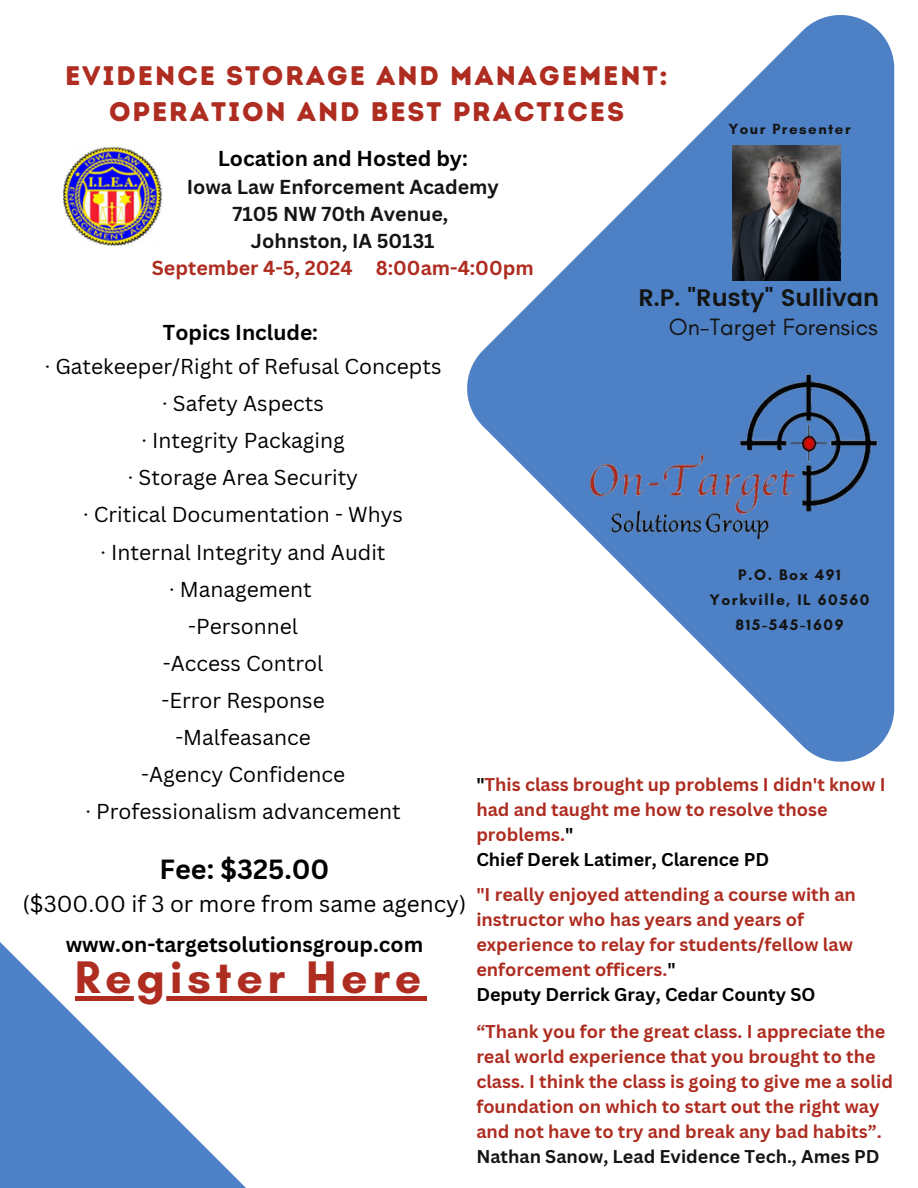
<style>
.page{position:relative;width:918px;height:1188px;background:#fff}
.page>*{position:absolute;margin:0;border:0;box-sizing:border-box;transform-origin:0 0}
.t1{font:700 46.5px "Glacial Indifference";letter-spacing:.1em;color:#ae2c20}
.t2{font:700 27px "Canva Sans";color:#000}
.t3{font:26.85px/36px "Intro Rust Base";letter-spacing:.07em;color:#ae2c20;text-align:center}
.t4{font:24px "Glacial Indifference";color:#141413}
.t5{font:600 23.85px "Poppins";color:#141413}
.t6{font:22.5px "Canva Sans";color:#000}
.t7{font:21px "Canva Sans";color:#000}
.t8{font:700 21px "Canva Sans";color:#000}
.t9{font:700 19.65px "Canva Sans";color:#141413}
.t10{font:700 19.65px "Canva Sans";color:#ae2c20}
.t11{font:700 18px/25px "Canva Sans";color:#ae2c20}
.t12{font:700 18px "Canva Sans";color:#000}
.t13{font:700 18px "Canva Sans";color:#141413}
.t14{font:700 15.6px "Glacial Indifference";letter-spacing:.1em;color:#141413}
.t15{font:700 15px "Glacial Indifference";letter-spacing:.1em;color:#141413}
.s1{color:#000}
</style>
<div class="page">
<svg style="left:467px;top:15px;width:427px;height:747px"></svg>
<svg style="left:0;top:942px;width:325px;height:246px"></svg>
<img style="left:582px;top:370px;width:301px;height:179px">
<img style="left:733px;top:146px;width:108px;height:135px">
<img style="left:64px;top:147px;width:99px;height:99px">
<hr style="left:75px;top:997px;width:351px;height:4px;background:#ae2c20">
<p class="t3" style="left:65px;top:58px;width:604px">EVIDENCE STORAGE AND MANAGEMENT:<br>OPERATION AND BEST PRACTICES</p>
<p class="t8" style="left:218px;top:144px;width:252px">Location and Hosted by:</p>
<p class="t9" style="left:187px;top:173px;width:314px">Iowa Law Enforcement Academy</p>
<p class="t9" style="left:233px;top:200px;width:217px">7105 NW 70th Avenue,</p>
<p class="t9" style="left:251px;top:227px;width:185px">Johnston, IA 50131</p>
<p class="t10" style="left:152px;top:254px;width:383px">September 4-5, 2024 8:00am-4:00pm</p>
<p class="t15" style="left:728px;top:120px;width:124px">Your Presenter</p>
<p class="t8" style="left:163px;top:318px;width:157px">Topics Include:</p>
<p class="t7" style="left:45px;top:351px;width:398px">· Gatekeeper/Right of Refusal Concepts</p>
<p class="t7" style="left:162px;top:389px;width:163px">· Safety Aspects</p>
<p class="t7" style="left:141px;top:426px;width:205px">· Integrity Packaging</p>
<p class="t7" style="left:128px;top:463px;width:232px">· Storage Area Security</p>
<p class="t7" style="left:83px;top:500px;width:321px">· Critical Documentation - Whys</p>
<p class="t7" style="left:101px;top:537px;width:286px">· Internal Integrity and Audit</p>
<p class="t7" style="left:169px;top:574px;width:144px">· Management</p>
<p class="t7" style="left:188px;top:611px;width:112px">-Personnel</p>
<p class="t7" style="left:163px;top:648px;width:162px">-Access Control</p>
<p class="t7" style="left:161px;top:686px;width:165px">-Error Response</p>
<p class="t7" style="left:175px;top:723px;width:137px">-Malfeasance</p>
<p class="t7" style="left:141px;top:760px;width:206px">-Agency Confidence</p>
<p class="t7" style="left:85px;top:797px;width:317px">· Professionalism advancement</p>
<p class="t2" style="left:160px;top:850px;width:171px">Fee: $325.00</p>
<p class="t6" style="left:23px;top:888px;width:445px">($300.00 if 3 or more from same agency)</p>
<p class="t8" style="left:66px;top:930px;width:359px">www.on-targetsolutionsgroup.com</p>
<p class="t1" style="left:75px;top:949px;width:348px">Register Here</p>
<p class="t5" style="left:638px;top:283px;width:242px">R.P. "Rusty" Sullivan</p>
<p class="t4" style="left:669px;top:312px;width:211px">On-Target Forensics</p>
<p class="t14" style="left:738px;top:565px;width:104px">P.O. Box 491</p>
<p class="t14" style="left:709px;top:590px;width:162px">Yorkville, IL 60560</p>
<p class="t14" style="left:735px;top:615px;width:110px">815-545-1609</p>
<p class="t11" style="left:476px;top:771px;width:411px"><span class="s1">"</span>This class brought up problems I didn't know I had and taught me how to resolve those problems.<span class="s1">"</span></p>
<p class="t12" style="left:476px;top:847px;width:294px">Chief Derek Latimer, Clarence PD</p>
<p class="t11" style="left:476px;top:881px;width:381px">"I really enjoyed attending a course with an instructor who has years and years of experience to relay for students/fellow law enforcement officers.<span class="s1">"</span></p>
<p class="t12" style="left:476px;top:982px;width:341px">Deputy Derrick Gray, Cedar County SO</p>
<p class="t11" style="left:476px;top:1019px;width:418px">“Thank you for the great class. I appreciate the real world experience that you brought to the class. I think the class is going to give me a solid foundation on which to start out the right way and not have to try and break any bad habits”.</p>
<p class="t13" style="left:476px;top:1144px;width:405px">Nathan Sanow, Lead Evidence Tech., Ames PD</p>
</div>
